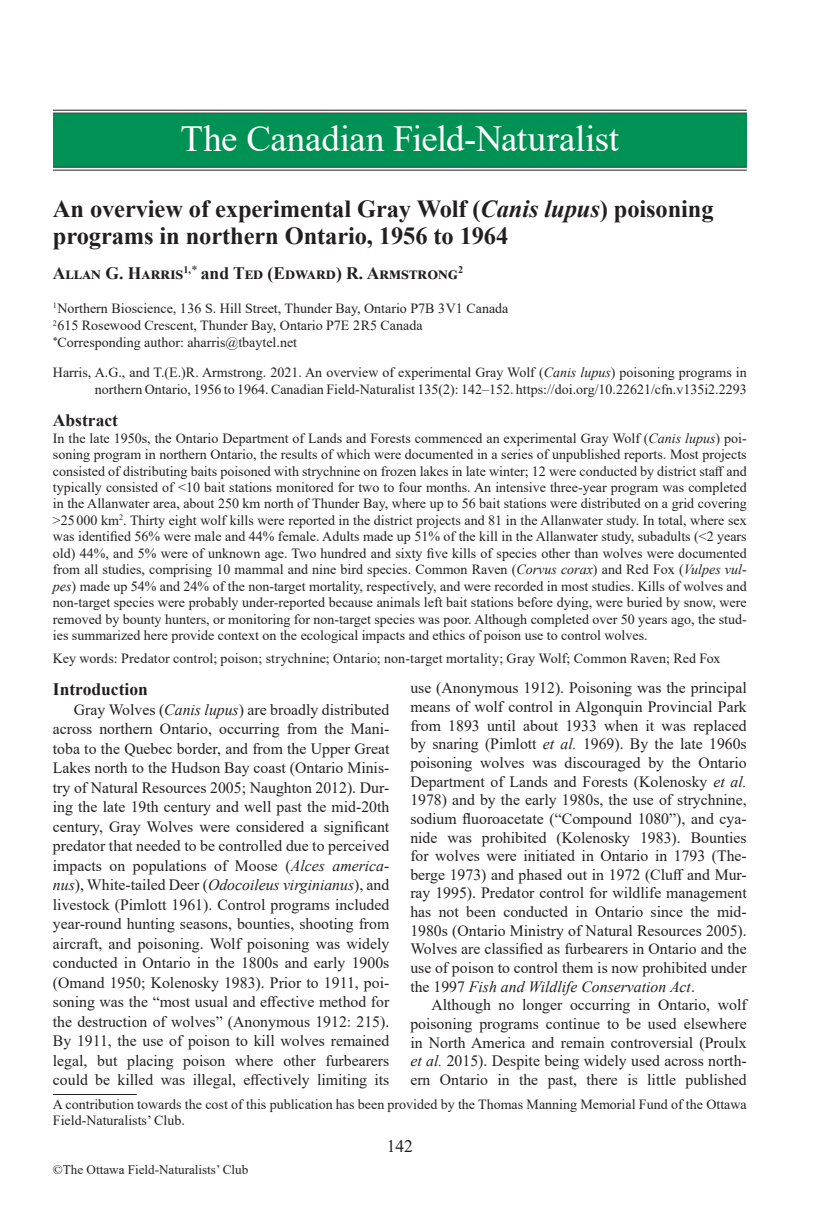
<style>
.page{position:relative;width:835px;height:1213px;background:#fff}
.page>*{position:absolute;margin:0;border:0;box-sizing:border-box;transform-origin:0 0}
.t1{font:36.75px "Times New Roman";letter-spacing:-.01em;color:#fff}
.t2{font:700 24.5px/27.3px "Times New Roman";letter-spacing:-.005em;color:#231f20}
.Authors{font:700 17.5px "Times New Roman";letter-spacing:.03em;color:#231f20}
.Section_Head{font:700 17.5px "Times New Roman";color:#231f20}
.Abstract_Head{font:700 17.5px "Times New Roman";color:#231f20}
.t3{font:17.5px "Times New Roman";color:#231f20}
.Body_Main{font:15.75px/18.6px "Times New Roman";color:#231f20;text-align:justify}
.Abstract{font:14px/16.4px "Times New Roman";color:#231f20;text-align:justify}
.Publ_Citation{font:14px/17px "Times New Roman";color:#231f20;text-align:right}
.Auth_Affiliations{font:14px "Times New Roman";color:#231f20}
.Key_words{font:14px "Times New Roman";letter-spacing:.005em;color:#231f20}
.t4{font:13.12px "Times New Roman";color:#231f20}
.s1{font-style:italic}
</style>
<div class="page">
<hr style="left:53px;top:1094px;width:84px;height:1px;background:#231f20">
<div style="left:53px;top:112px;width:694px;height:57px;background:#009254"></div>
<hr style="left:53px;top:110px;width:694px;height:3px;background:#fff">
<hr style="left:53px;top:110px;width:694px;height:1px;background:#231f20">
<hr style="left:53px;top:113px;width:694px;height:1px;background:#231f20">
<hr style="left:53px;top:167px;width:694px;height:3px;background:#fff">
<hr style="left:53px;top:167px;width:694px;height:1px;background:#231f20">
<hr style="left:53px;top:170px;width:694px;height:1px;background:#231f20">
<p class="t1" style="left:181px;top:113px;width:440px">The Canadian Field-Naturalist</p>
<p class="t2" style="left:53px;top:194px;width:662px">An overview of experimental Gray Wolf (<span class="s1">Canis lupus</span>) poisoning programs in northern Ontario, 1956 to 1964</p>
<p class="Authors" style="left:53px;top:260px;width:412px">Allan G. Harris<sup>1,</sup><sup>*</sup> and Ted (Edward) R. Armstrong<sup>2</sup></p>
<p class="Auth_Affiliations" style="left:53px;top:298px;width:457px"><sup>1</sup>Northern Bioscience, 136 S. Hill Street, Thunder Bay, Ontario P7B 3V1 Canada</p>
<p class="Auth_Affiliations" style="left:53px;top:316px;width:371px"><sup>2</sup>615 Rosewood Crescent, Thunder Bay, Ontario P7E 2R5 Canada</p>
<p class="Auth_Affiliations" style="left:53px;top:333px;width:246px"><sup>*</sup>Corresponding author: aharris@tbaytel.net</p>
<p class="Publ_Citation" style="left:53px;top:363px;width:695px">Harris, A.G., and T.(E.)R. Armstrong. 2021. An overview of experimental Gray Wolf (<span class="s1">Canis lupus</span>) poisoning programs in northern Ontario, 1956 to 1964. Canadian Field-Naturalist 135(2): 142–152. https://doi.org/10.22621/cfn.v135i2.2293</p>
<p class="Abstract_Head" style="left:53px;top:408px;width:67px">Abstract</p>
<p class="Abstract" style="left:53px;top:429px;width:695px">In the late 1950s, the Ontario Department of Lands and Forests commenced an experimental Gray Wolf (<span class="s1">Canis lupus</span>) poi&shy;soning program in northern Ontario, the results of which were documented in a series of unpublished reports. Most projects consisted of distributing baits poisoned with strychnine on frozen lakes in late winter; 12 were conducted by district staff and typically consisted of &lt;10 bait stations monitored for two to four months. An intensive three-year program was completed in the Allanwater area, about 250 km north of Thunder Bay, where up to 56 bait stations were distributed on a grid covering &gt;25000 km<sup>2</sup>. Thirty eight wolf kills were reported in the district projects and 81 in the Allanwater study. In total, where sex was identified 56% were male and 44% female. Adults made up 51% of the kill in the Allanwater study, subadults (&lt;2 years old) 44%, and 5% were of unknown age. Two hundred and sixty five kills of species other than wolves were documented from all studies, comprising 10 mammal and nine bird species. Common Raven (<span class="s1">Corvus corax</span>) and Red Fox (<span class="s1">Vulpes vul&shy;pes</span>) made up 54% and 24% of the non-target mortality, respectively, and were recorded in most studies. Kills of wolves and non-target species were probably under-reported because animals left bait stations before dying, were buried by snow, were removed by bounty hunters, or monitoring for non-target species was poor. Although completed over 50 years ago, the stud&shy;ies summarized here provide context on the ecological impacts and ethics of poison use to control wolves.</p>
<p class="Key_words" style="left:53px;top:648px;width:669px">Key words: Predator control; poison; strychnine; Ontario; non-target mortality; Gray Wolf; Common Raven; Red Fox</p>
<p class="Section_Head" style="left:53px;top:677px;width:96px">Introduction</p>
<p class="Body_Main" style="left:53px;top:699px;width:338px;line-height:19.4px;text-indent:21px">Gray Wolves (<span class="s1">Canis lupus</span>) are broadly distributed across northern Ontario, occurring from the Mani&shy;toba to the Quebec border, and from the Upper Great Lakes north to the Hudson Bay coast (Ontario Minis&shy;try of Natural Resources 2005; Naughton 2012). Dur&shy;ing the late 19th century and well past the mid-20th century, Gray Wolves were considered a significant predator that needed to be controlled due to perceived impacts on populations of Moose (<span class="s1">Alces america&shy;nus</span>), White-tailed Deer (<span class="s1">Odocoileus virginianus</span>), and livestock (Pimlott 1961). Control programs included year-round hunting seasons, bounties, shooting from aircraft, and poisoning. Wolf poisoning was widely conducted in Ontario in the 1800s and early 1900s (Omand 1950; Kolenosky 1983). Prior to 1911, poi&shy;soning was the “most usual and effective method for the destruction of wolves” (Anonymous 1912: 215).<br>By 1911, the use of poison to kill wolves remained legal, but placing poison where other furbearers could be killed was illegal, effectively limiting its</p>
<p class="Body_Main" style="left:410px;top:678px;width:338px">use (Anonymous 1912). Poisoning was the principal means of wolf control in Algonquin Provincial Park from 1893 until about 1933 when it was replaced by snaring (Pimlott <span class="s1">et al.</span> 1969). By the late 1960s poisoning wolves was discouraged by the Ontario Department of Lands and Forests (Kolenosky <span class="s1">et al.<br></span>1978) and by the early 1980s, the use of strychnine, sodium fluoroacetate (“Compound 1080”), and cya&shy;nide was prohibited (Kolenosky 1983). Bounties for wolves were initiated in Ontario in 1793 (The&shy;berge 1973) and phased out in 1972 (Cluff and Mur&shy;ray 1995). Predator control for wildlife management has not been conducted in Ontario since the mid-1980s (Ontario Ministry of Natural Resources 2005).<br>Wolves are classified as furbearers in Ontario and the use of poison to control them is now prohibited under the 1997 <span class="s1">Fish and Wildlife Conservation Act</span>.</p>
<p class="Body_Main" style="left:410px;top:995px;width:338px;text-indent:21px">Although no longer occurring in Ontario, wolf poisoning programs continue to be used elsewhere in North America and remain controversial (Proulx <span class="s1">et al.</span> 2015). Despite being widely used across north&shy;ern Ontario in the past, there is little published</p>
<p class="Abstract" style="left:53px;top:1096px;width:695px;line-height:15.8px">A contribution towards the cost of this publication has been provided by the Thomas Manning Memorial Fund of the Ottawa<br>Field-Naturalists’ Club.</p>
<p class="t4" style="left:53px;top:1161px;width:197px">©The Ottawa Field-Naturalists’ Club</p>
<p class="t3" style="left:387px;top:1133px;width:28px">142</p>
</div>
